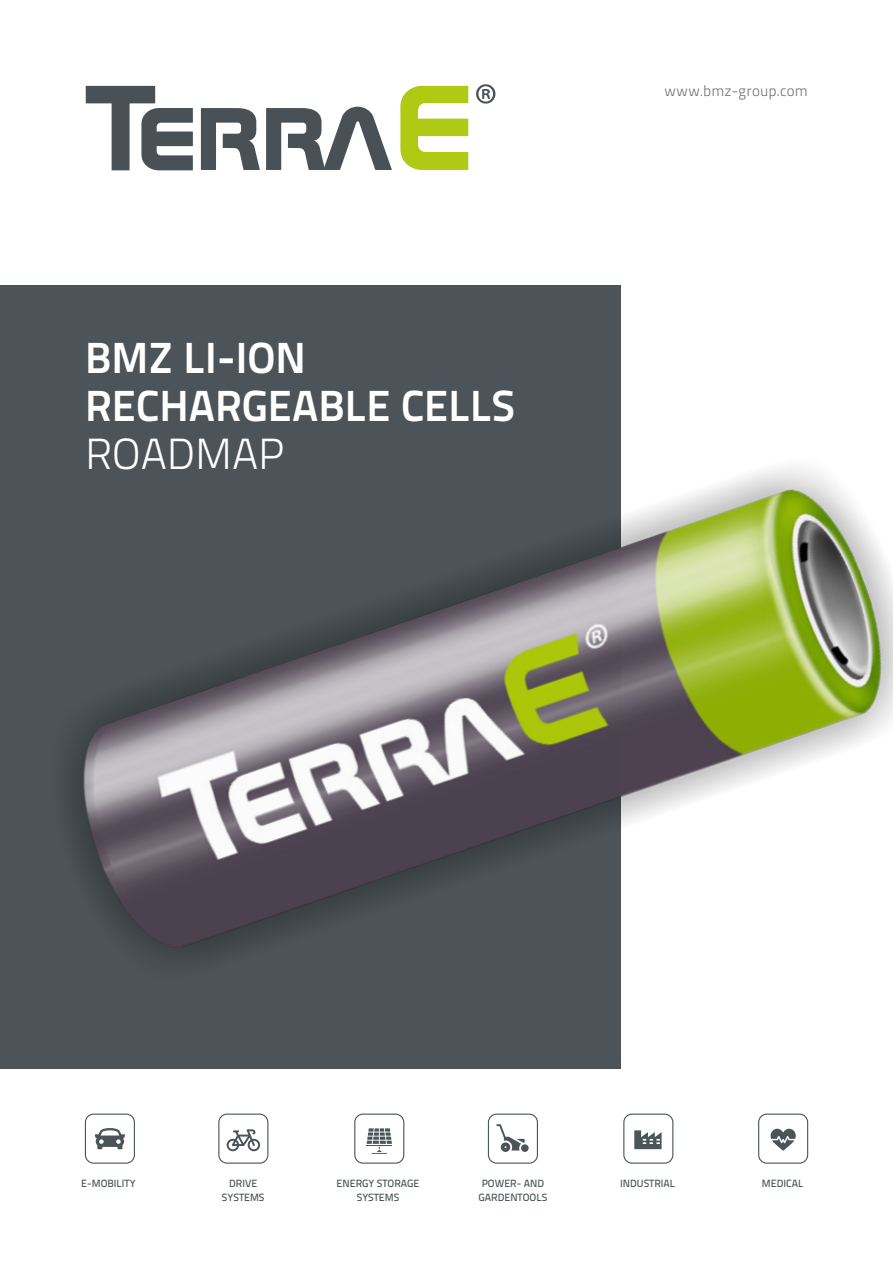
<style>
.page{position:relative;width:893px;height:1263px;background:#fff}
.page>*{position:absolute;margin:0;border:0;box-sizing:border-box;transform-origin:0 0}
.t1{font:700 43.5px/48px "Titillium Text 22 L";color:#fff}
.t2{font:300 43.5px "Titillium Text 22 L";color:#fff}
.t3{font:300 15px "Titillium Text 22 L";letter-spacing:.01em;color:#70706f}
.t4{font:500 10.5px/13.5px "Titillium Text 22 L";color:#4b5458;text-align:center}
</style>
<div class="page">
<div style="left:85px;top:1113px;width:50px;height:51px;border:1px solid #4b5458;border-radius:8px"></div>
<svg style="left:97px;top:1147px;width:26px;height:2px"></svg>
<div style="left:218px;top:1113px;width:50px;height:51px;border:1px solid #4b5458;border-radius:8px"></div>
<svg style="left:227px;top:1147px;width:33px;height:4px"></svg>
<div style="left:488px;top:1113px;width:50px;height:51px;border:1px solid #4b5458;border-radius:8px"></div>
<div style="left:521px;top:1144px;width:8px;height:8px;background:#4b5458;border-radius:50%"></div>
<svg style="left:500px;top:1147px;width:25px;height:5px"></svg>
<div style="left:623px;top:1113px;width:50px;height:51px;border:1px solid #4b5458;border-radius:8px"></div>
<svg style="left:634px;top:1147px;width:28px;height:2px"></svg>
<div style="left:758px;top:1113px;width:50px;height:51px;border:1px solid #4b5458;border-radius:8px"></div>
<svg style="left:778px;top:1147px;width:10px;height:3px"></svg>
<div style="left:354px;top:1113px;width:50px;height:51px;border:1px solid #4b5458;border-radius:8px"></div>
<svg style="left:371px;top:1147px;width:16px;height:7px"></svg>
<img style="left:0;top:285px;width:893px;height:862px">
<svg style="left:86px;top:86px;width:107px;height:84px"></svg>
<svg style="left:266px;top:107px;width:126px;height:63px"></svg>
<svg style="left:400px;top:86px;width:68px;height:84px"></svg>
<svg style="left:476px;top:84px;width:19px;height:20px"></svg>
<svg style="left:201px;top:108px;width:59px;height:62px"></svg>
<h1 class="t1" style="left:85px;top:331px;width:431px">BMZ LI-ION<br>RECHARGEABLE CELLS</h1>
<h1 class="t2" style="left:85px;top:422px;width:201px">ROADMAP</h1>
<h2 class="t3" style="left:665px;top:80px;width:145px">www.bmz-group.com</h2>
<p class="t4" style="left:337px;top:1176px;width:84px">ENERGY STORAGE</p>
<p class="t4" style="left:620px;top:1176px;width:56px">INDUSTRIAL</p>
<p class="t4" style="left:762px;top:1176px;width:43px">MEDICAL</p>
<p class="t4" style="left:357px;top:1189px;width:44px">SYSTEMS</p>
<p class="t4" style="left:81px;top:1176px;width:56px">E-MOBILITY</p>
<p class="t4" style="left:222px;top:1176px;width:44px">DRIVE<br>SYSTEMS</p>
<p class="t4" style="left:479px;top:1176px;width:70px;text-align:left">POWER- AND<br>GARDENTOOLS</p>
</div>
